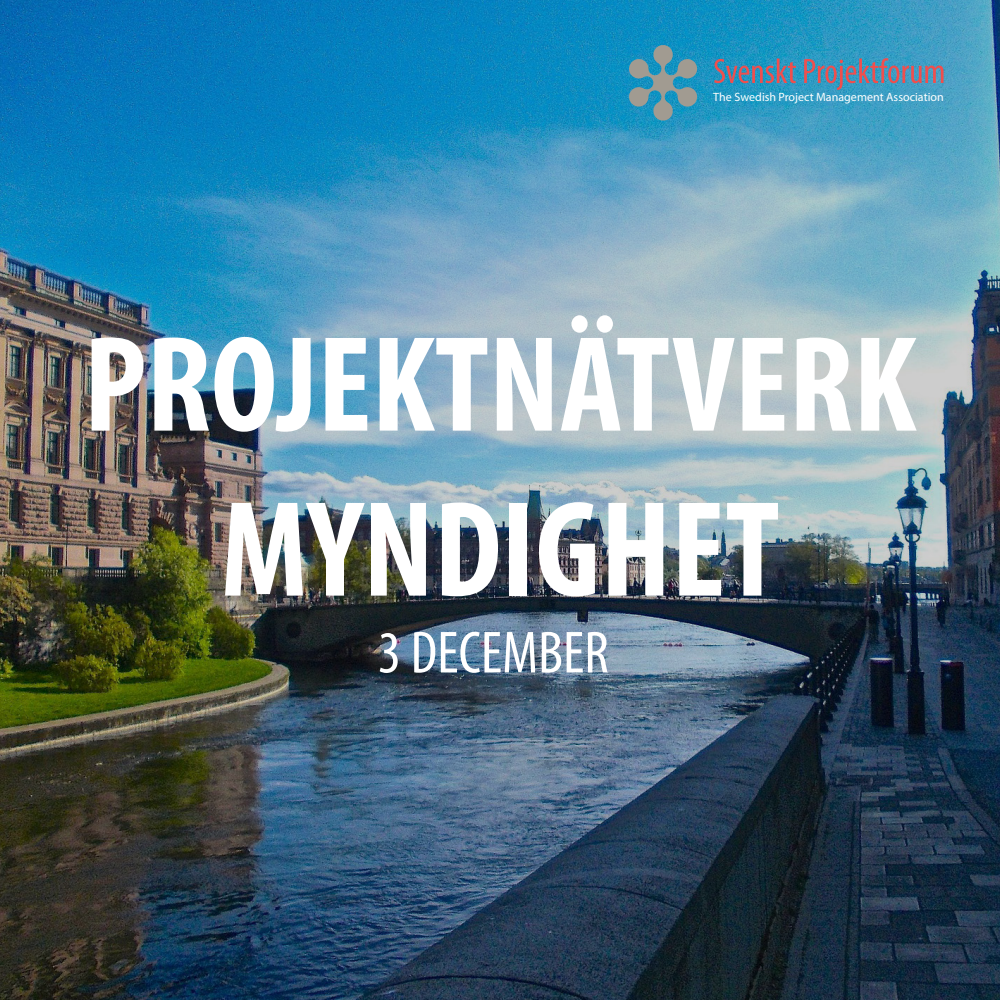
<style>
.page{position:relative;width:1000px;height:1000px;background:#fff}
.page>*{position:absolute;margin:0;border:0;box-sizing:border-box;transform-origin:0 0}
.t1{font:700 condensed 137.5px "Myriad Pro";color:#fff}
.t2{font:condensed 60px "Myriad Pro";color:#fff}
.t3{font:12px "Myriad Pro";color:#fff}
</style>
<div class="page">
<img style="left:2px;top:2px;width:996px;height:996px">
<svg style="left:629px;top:45px;width:69px;height:76px;background:#5296ab"></svg>
<svg style="left:714px;top:58px;width:82px;height:25px;background:#5e809e"></svg>
<svg style="left:804px;top:58px;width:140px;height:32px;background:#6589a5"></svg>
<p class="t3" style="left:713px;top:89px;width:232px">The Swedish Project Management Association</p>
<p class="t1" style="left:84px;top:299px;width:834px">PROJEKTNÄTVERK</p>
<p class="t1" style="left:221px;top:464px;width:560px">MYNDIGHET</p>
<p class="t2" style="left:378px;top:616px;width:232px">3 DECEMBER</p>
</div>
